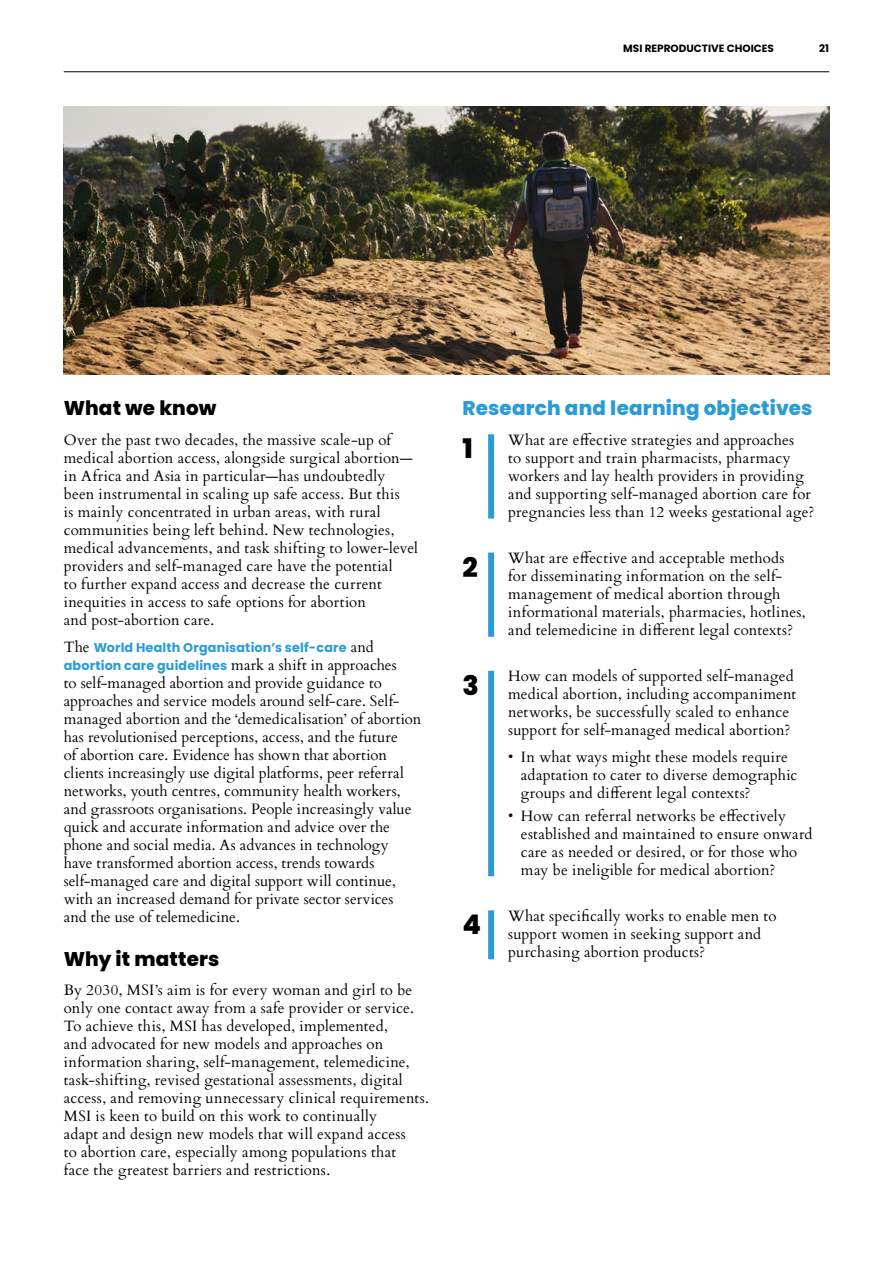
<style>
.page{position:relative;width:893px;height:1263px;background:#fff}
.page>*{position:absolute;margin:0;border:0;box-sizing:border-box;transform-origin:0 0}
.H2_Poppins__13_5_15_9{font:800 27px "Poppins";color:#000}
.Body{font:800 19.8px "Poppins";letter-spacing:.01em;color:#299cd8}
.H2_Poppins__13_5_15_9-2{font:800 19.8px "Poppins";letter-spacing:.01em;color:#000}
.Body-2{font:15px/18px "Cardo";letter-spacing:.01em;color:#000}
.Body-3{font:700 12.75px/18px "Poppins";letter-spacing:.01em;color:#299cd8}
.t1{font:700 10.5px "Poppins";color:#000}
.s1{font-family:"Cardo";font-weight:400;font-size:15px;color:#000}
</style>
<div class="page">
<hr style="left:0;top:374px;width:1px;height:889px;background:#000">
<div style="left:488px;top:434px;width:6px;height:84px;background:#299cd8"></div>
<div style="left:488px;top:552px;width:6px;height:85px;background:#299cd8"></div>
<div style="left:488px;top:671px;width:6px;height:205px;background:#299cd8"></div>
<div style="left:488px;top:910px;width:6px;height:49px;background:#299cd8"></div>
<img style="left:64px;top:106px;width:765px;height:268px">
<hr style="left:64px;top:71px;width:765px;height:1px;background:#000">
<p class="t1" style="left:623px;top:43px;width:152px">MSI REPRODUCTIVE CHOICES</p>
<p class="t1" style="left:819px;top:43px;width:11px">21</p>
<p class="H2_Poppins__13_5_15_9-2" style="left:64px;top:397px;width:154px">What we know</p>
<p class="Body-2" style="left:64px;top:430px;width:356px">Over the past two decades, the massive scale-up of medical abortion access, alongside surgical abortion— in Africa and Asia in particular—has undoubtedly been instrumental in scaling up safe access. But this<br>is mainly concentrated in urban areas, with rural communities being left behind. New technologies, medical advancements, and task shifting to lower-level providers and self-managed care have the potential<br>to further expand access and decrease the current inequities in access to safe options for abortion<br>and post-abortion care.</p>
<p class="Body-3" style="left:64px;top:638px;width:335px"><span class="s1">The</span> World Health Organisation’s self-care <span class="s1">and </span>abortion care guidelines <span class="s1">mark a shift in approaches</span></p>
<p class="Body-2" style="left:64px;top:673px;width:359px">to self-managed abortion and provide guidance to approaches and service models around self-care. Self&shy;managed abortion and the ‘demedicalisation’ of abortion has revolutionised perceptions, access, and the future<br>of abortion care. Evidence has shown that abortion clients increasingly use digital platforms, peer referral networks, youth centres, community health workers, and grassroots organisations. People increasingly value quick and accurate information and advice over the phone and social media. As advances in technology<br>have transformed abortion access, trends towards self-managed care and digital support will continue, with an increased demand for private sector services<br>and the use of telemedicine.</p>
<p class="H2_Poppins__13_5_15_9-2" style="left:64px;top:947px;width:157px">Why it matters</p>
<p class="Body-2" style="left:64px;top:980px;width:367px">By 2030, MSI’s aim is for every woman and girl to be only one contact away from a safe provider or service.<br>To achieve this, MSI has developed, implemented,<br>and advocated for new models and approaches on information sharing, self-management, telemedicine, task-shifting, revised gestational assessments, digital access, and removing unnecessary clinical requirements.<br>MSI is keen to build on this work to continually<br>adapt and design new models that will expand access<br>to abortion care, especially among populations that<br>face the greatest barriers and restrictions.</p>
<p class="Body" style="left:463px;top:397px;width:351px">Research and learning objectives</p>
<p class="Body-2" style="left:508px;top:430px;width:308px">What are effective strategies and approaches<br>to support and train pharmacists, pharmacy workers and lay health providers in providing and supporting self-managed abortion care for pregnancies less than 12 weeks gestational age?</p>
<p class="H2_Poppins__13_5_15_9" style="left:462px;top:433px;width:12px">1</p>
<p class="H2_Poppins__13_5_15_9" style="left:462px;top:551px;width:17px">2</p>
<p class="H2_Poppins__13_5_15_9" style="left:462px;top:670px;width:18px">3</p>
<p class="H2_Poppins__13_5_15_9" style="left:462px;top:909px;width:20px">4</p>
<p class="Body-2" style="left:508px;top:548px;width:299px">What are effective and acceptable methods for disseminating information on the self&shy;management of medical abortion through informational materials, pharmacies, hotlines, and telemedicine in different legal contexts?</p>
<p class="Body-2" style="left:508px;top:666px;width:290px">How can models of supported self-managed medical abortion, including accompaniment networks, be successfully scaled to enhance support for self-managed medical abortion?</p>
<p class="Body-2" style="left:521px;top:747px;width:278px;text-indent:-13px">• In what ways might these models require adaptation to cater to diverse demographic groups and different legal contexts?</p>
<p class="Body-2" style="left:521px;top:806px;width:293px;text-indent:-13px">• How can referral networks be effectively established and maintained to ensure onward care as needed or desired, or for those who may be ineligible for medical abortion?</p>
<p class="Body-2" style="left:508px;top:906px;width:270px">What specifically works to enable men to support women in seeking support and purchasing abortion products?</p>
</div>
